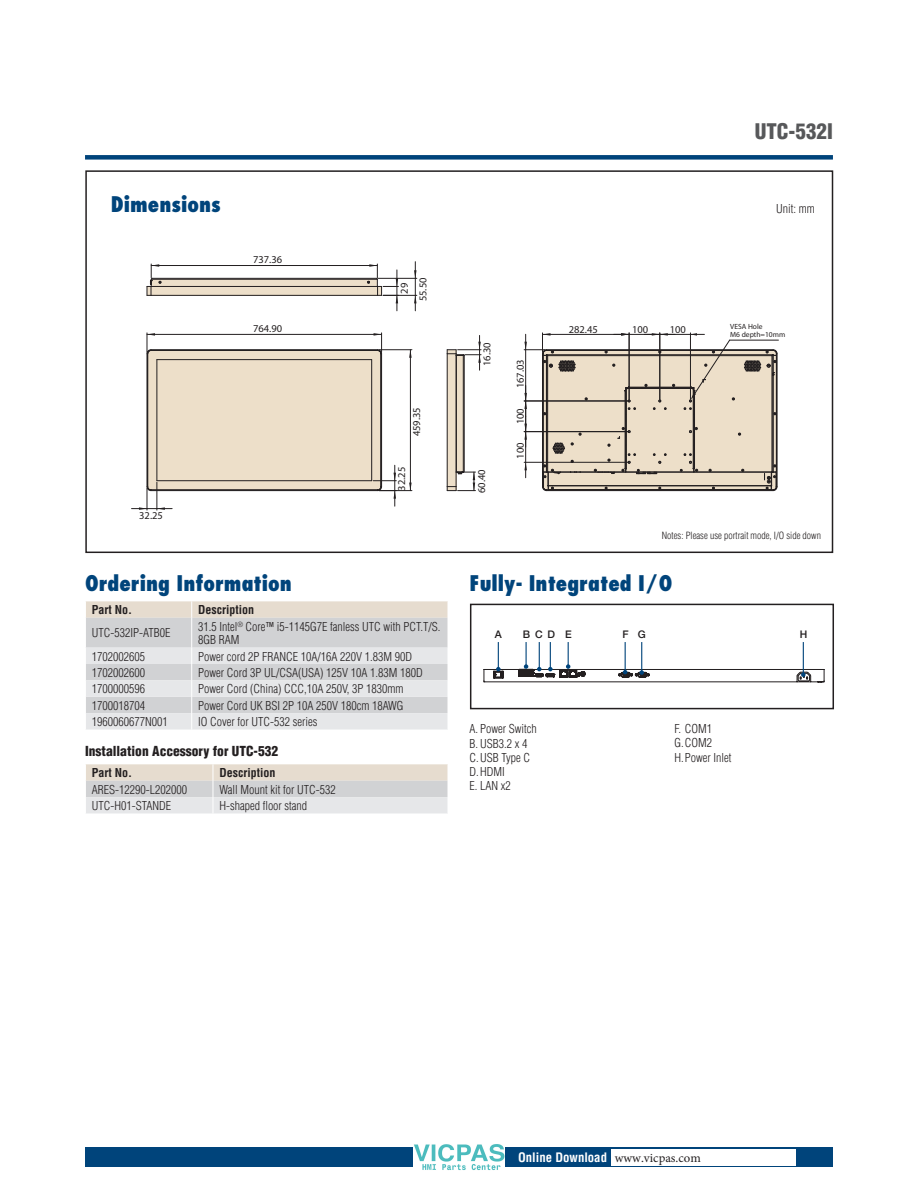
<style>
.page{position:relative;width:918px;height:1188px;background:#fff}
.page>*{position:absolute;margin:0;border:0;box-sizing:border-box;transform-origin:0 0}
.t1{font:800 condensed 21px "Futura";color:#00447b}
.t2{font:900 condensed 21px "Helvetica";color:#57585a}
.t3{font:900 condensed 13.5px "Helvetica";color:#231f20}
.t4{font:700 condensed 12.75px "Helvetica";color:#fff}
.t5{font:300 condensed 12px/14.2px "Helvetica";color:#231f20}
.t6{font:700 condensed 12px "Helvetica";color:#231f20}
.t7{font:10.5px/18.8px "Myriad Pro";color:#231f20;text-align:center}
.t8{font:500 10.5px "Helvetica Neue";color:#231f20}
.t9{font:300 condensed 9.75px "Helvetica";color:#231f20}
.t10{font:7.5px/7.5px "Myriad Pro";color:#231f20}
.s1{font-family:"Minion Pro";font-weight:400;font-stretch:normal;color:#231f20}
</style>
<div class="page">
<div style="left:85px;top:155px;width:748px;height:5px;background:#00447b"></div>
<div style="left:85px;top:1147px;width:748px;height:20px;background:#00447b"></div>
<div style="left:611px;top:1149px;width:184px;height:16px;background:#fff"></div>
<div style="left:470px;top:604px;width:364px;height:105px;border:2px solid #231f20"></div>
<svg style="left:86px;top:601px;width:362px;height:129px;background:#dcdbdc"></svg>
<svg style="left:86px;top:764px;width:362px;height:49px;background:#dfdcd9"></svg>
<div style="left:85px;top:170px;width:748px;height:383px;border:2px solid #231f20"></div>
<svg style="left:483px;top:642px;width:342px;height:41px"></svg>
<div style="left:147px;top:350px;width:235px;height:140px;background:#eddfc9;border-radius:4px"></div>
<div style="left:542px;top:350px;width:235px;height:140px;background:#eddfc9;border-radius:4px"></div>
<div style="left:151px;top:279px;width:226px;height:9px;background:#eddfc9"></div>
<div style="left:147px;top:287px;width:234px;height:9px;background:#eddfc9"></div>
<div style="left:447px;top:350px;width:10px;height:141px;background:#eddfc9"></div>
<svg style="left:455px;top:370px;width:8px;height:101px"></svg>
<hr style="left:371px;top:360px;width:1px;height:121px;background:#231f20">
<hr style="left:157px;top:359px;width:215px;height:1px;background:#231f20">
<hr style="left:157px;top:360px;width:1px;height:121px;background:#231f20">
<hr style="left:157px;top:480px;width:215px;height:1px;background:#231f20">
<hr style="left:151px;top:349px;width:227px;height:1px;background:#231f20">
<hr style="left:381px;top:354px;width:1px;height:133px;background:#231f20">
<hr style="left:151px;top:350px;width:227px;height:1px;background:#231f20">
<hr style="left:147px;top:354px;width:1px;height:133px;background:#231f20">
<hr style="left:151px;top:490px;width:227px;height:1px;background:#231f20">
<svg style="left:374px;top:333px;width:8px;height:21px"></svg>
<svg style="left:146px;top:333px;width:9px;height:21px"></svg>
<hr style="left:147px;top:334px;width:235px;height:1px;background:#231f20">
<svg style="left:409px;top:350px;width:3px;height:8px"></svg>
<hr style="left:379px;top:349px;width:33px;height:1px;background:#231f20">
<hr style="left:379px;top:490px;width:33px;height:1px;background:#231f20">
<hr style="left:410px;top:350px;width:1px;height:141px;background:#231f20">
<svg style="left:132px;top:482px;width:40px;height:28px"></svg>
<svg style="left:373px;top:465px;width:23px;height:41px"></svg>
<hr style="left:463px;top:355px;width:1px;height:117px;background:#231f20">
<hr style="left:464px;top:356px;width:1px;height:116px;background:#231f20">
<hr style="left:456px;top:354px;width:1px;height:133px;background:#231f20">
<hr style="left:447px;top:354px;width:1px;height:133px;background:#231f20">
<svg style="left:447px;top:335px;width:34px;height:35px"></svg>
<svg style="left:447px;top:471px;width:28px;height:20px"></svg>
<hr style="left:547px;top:354px;width:226px;height:1px;background:#231f20">
<hr style="left:548px;top:355px;width:224px;height:1px;background:#231f20">
<hr style="left:547px;top:356px;width:1px;height:116px;background:#231f20">
<hr style="left:772px;top:355px;width:1px;height:117px;background:#231f20">
<hr style="left:694px;top:391px;width:1px;height:77px;background:#231f20">
<hr style="left:546px;top:355px;width:1px;height:117px;background:#231f20">
<hr style="left:693px;top:388px;width:1px;height:81px;background:#231f20">
<hr style="left:626px;top:388px;width:1px;height:81px;background:#231f20">
<hr style="left:625px;top:388px;width:1px;height:81px;background:#231f20">
<svg style="left:689px;top:421px;width:9px;height:16px"></svg>
<svg style="left:618px;top:421px;width:13px;height:18px"></svg>
<hr style="left:580px;top:472px;width:192px;height:1px;background:#231f20">
<hr style="left:548px;top:486px;width:223px;height:1px;background:#231f20">
<hr style="left:548px;top:485px;width:223px;height:1px;background:#231f20">
<hr style="left:548px;top:489px;width:223px;height:1px;background:#231f20">
<svg style="left:594px;top:469px;width:22px;height:5px"></svg>
<hr style="left:547px;top:349px;width:226px;height:1px;background:#231f20">
<hr style="left:542px;top:354px;width:1px;height:133px;background:#231f20">
<hr style="left:776px;top:354px;width:1px;height:133px;background:#231f20">
<hr style="left:547px;top:350px;width:226px;height:1px;background:#231f20">
<hr style="left:543px;top:354px;width:1px;height:133px;background:#231f20">
<hr style="left:547px;top:490px;width:226px;height:1px;background:#231f20">
<hr style="left:777px;top:354px;width:1px;height:133px;background:#231f20">
<hr style="left:773px;top:375px;width:1px;height:97px;background:#231f20">
<svg style="left:744px;top:349px;width:34px;height:27px"></svg>
<svg style="left:764px;top:464px;width:14px;height:27px"></svg>
<svg style="left:542px;top:442px;width:39px;height:49px"></svg>
<svg style="left:622px;top:453px;width:45px;height:22px"></svg>
<svg style="left:680px;top:453px;width:18px;height:20px"></svg>
<hr style="left:543px;top:334px;width:86px;height:1px;background:#231f20">
<svg style="left:524px;top:333px;width:52px;height:40px"></svg>
<hr style="left:525px;top:350px;width:1px;height:51px;background:#231f20">
<hr style="left:524px;top:401px;width:104px;height:1px;background:#231f20">
<hr style="left:524px;top:431px;width:104px;height:1px;background:#231f20">
<hr style="left:524px;top:462px;width:104px;height:1px;background:#231f20">
<svg style="left:524px;top:385px;width:3px;height:62px"></svg>
<hr style="left:525px;top:432px;width:1px;height:30px;background:#231f20">
<svg style="left:524px;top:462px;width:3px;height:16px"></svg>
<hr style="left:730px;top:340px;width:48px;height:1px;background:#231f20">
<svg style="left:605px;top:333px;width:130px;height:82px"></svg>
<hr style="left:151px;top:279px;width:226px;height:1px;background:#231f20">
<hr style="left:152px;top:278px;width:224px;height:1px;background:#231f20">
<hr style="left:151px;top:286px;width:227px;height:1px;background:#231f20">
<hr style="left:151px;top:295px;width:227px;height:1px;background:#231f20">
<svg style="left:147px;top:264px;width:15px;height:32px"></svg>
<hr style="left:151px;top:265px;width:226px;height:1px;background:#231f20">
<svg style="left:367px;top:264px;width:31px;height:47px"></svg>
<hr style="left:383px;top:295px;width:34px;height:1px;background:#231f20">
<hr style="left:378px;top:278px;width:39px;height:1px;background:#231f20">
<svg style="left:414px;top:262px;width:3px;height:49px"></svg>
<img style="left:413px;top:1144px;width:92px;height:27px">
<h1 class="t2" style="left:755px;top:118px;width:80px">UTC-532I</h1>
<h1 class="t1" style="left:111px;top:191px;width:111px">Dimensions</h1>
<p class="t5" style="left:776px;top:201px;width:40px">Unit: mm</p>
<p class="t7" style="left:139px;top:506px;width:25px">32.25</p>
<p class="t7" style="left:253px;top:250px;width:31px">737.36</p>
<p class="t7" style="left:253px;top:319px;width:31px">764.90</p>
<p class="t7" style="left:395px;top:301px;width:25px;rotate:-90deg">29<br>55.50</p>
<p class="t7" style="left:407px;top:436px;width:31px;rotate:-90deg">459.35</p>
<p class="t7" style="left:392px;top:491px;width:25px;rotate:-90deg">32.25</p>
<h1 class="t1" style="left:85px;top:570px;width:208px">Ordering Information</h1>
<p class="t6" style="left:92px;top:602px;width:42px">Part No.</p>
<p class="t6" style="left:198px;top:602px;width:57px">Description</p>
<p class="t5" style="left:92px;top:626px;width:80px">UTC-532IP-ATB0E</p>
<p class="t5" style="left:198px;top:620px;width:244px;line-height:13.5px">31.5 Intel<sup>®</sup> Core™ i5-1145G7E fanless UTC with PCT.T/S.<br>8GB RAM</p>
<p class="t5" style="left:92px;top:649px;width:55px">1702002605</p>
<p class="t5" style="left:198px;top:649px;width:215px">Power cord 2P FRANCE 10A/16A 220V 1.83M 90D</p>
<p class="t5" style="left:92px;top:665px;width:55px">1702002600</p>
<p class="t5" style="left:198px;top:665px;width:226px">Power Cord 3P UL/CSA(USA) 125V 10A 1.83M 180D</p>
<p class="t5" style="left:92px;top:682px;width:55px">1700000596</p>
<p class="t5" style="left:198px;top:682px;width:207px">Power Cord (China) CCC,10A 250V, 3P 1830mm</p>
<p class="t5" style="left:92px;top:698px;width:55px">1700018704</p>
<p class="t5" style="left:198px;top:698px;width:207px">Power Cord UK BSI 2P 10A 250V 180cm 18AWG</p>
<p class="t5" style="left:92px;top:715px;width:77px">1960060677N001</p>
<p class="t5" style="left:198px;top:715px;width:121px">IO Cover for UTC-532 series</p>
<p class="t3" style="left:85px;top:742px;width:195px">Installation Accessory for UTC-532</p>
<p class="t6" style="left:92px;top:765px;width:42px">Part No.</p>
<p class="t6" style="left:219px;top:765px;width:57px">Description</p>
<p class="t5" style="left:92px;top:782px;width:97px">ARES-12290-L202000</p>
<p class="t5" style="left:219px;top:782px;width:118px">Wall Mount kit for UTC-532</p>
<p class="t5" style="left:92px;top:799px;width:81px">UTC-H01-STANDE</p>
<p class="t5" style="left:219px;top:799px;width:89px">H-shaped floor stand</p>
<p class="t7" style="left:477px;top:366px;width:25px;rotate:-90deg">16.30</p>
<p class="t7" style="left:472px;top:493px;width:25px;rotate:-90deg">60.40</p>
<p class="t7" style="left:511px;top:388px;width:31px;rotate:-90deg">167.03</p>
<p class="t7" style="left:511px;top:424px;width:18px;rotate:-90deg">100</p>
<p class="t7" style="left:511px;top:459px;width:18px;rotate:-90deg">100</p>
<p class="t7" style="left:569px;top:320px;width:31px">282.45</p>
<p class="t7" style="left:632px;top:320px;width:18px">100</p>
<p class="t7" style="left:670px;top:320px;width:18px">100</p>
<p class="t10" style="left:730px;top:323px;width:57px">VESA Hole<br>M6 depth=10mm</p>
<p class="t9" style="left:662px;top:530px;width:161px">Notes: Please use portrait mode, I/O side down</p>
<h1 class="t1" style="left:470px;top:570px;width:204px">Fully- Integrated I/O</h1>
<p class="t8" style="left:495px;top:628px;width:9px">A</p>
<p class="t8" style="left:523px;top:628px;width:9px">B</p>
<p class="t8" style="left:565px;top:628px;width:8px">E</p>
<p class="t8" style="left:622px;top:628px;width:25px">F G</p>
<p class="t8" style="left:535px;top:628px;width:21px">C D</p>
<p class="t8" style="left:800px;top:628px;width:9px">H</p>
<p class="t5" style="left:470px;top:722px;width:69px">A. Power Switch<br>B. USB3.2 x 4<br>C.USB Type C<br>D.HDMI<br>E. LAN x2</p>
<p class="t5" style="left:674px;top:722px;width:59px">F. COM1<br>G.COM2<br>H.Power Inlet</p>
<p class="t4" style="left:518px;top:1150px;width:184px">Online Download <span class="s1">www.vicpas.com</span></p>
</div>
